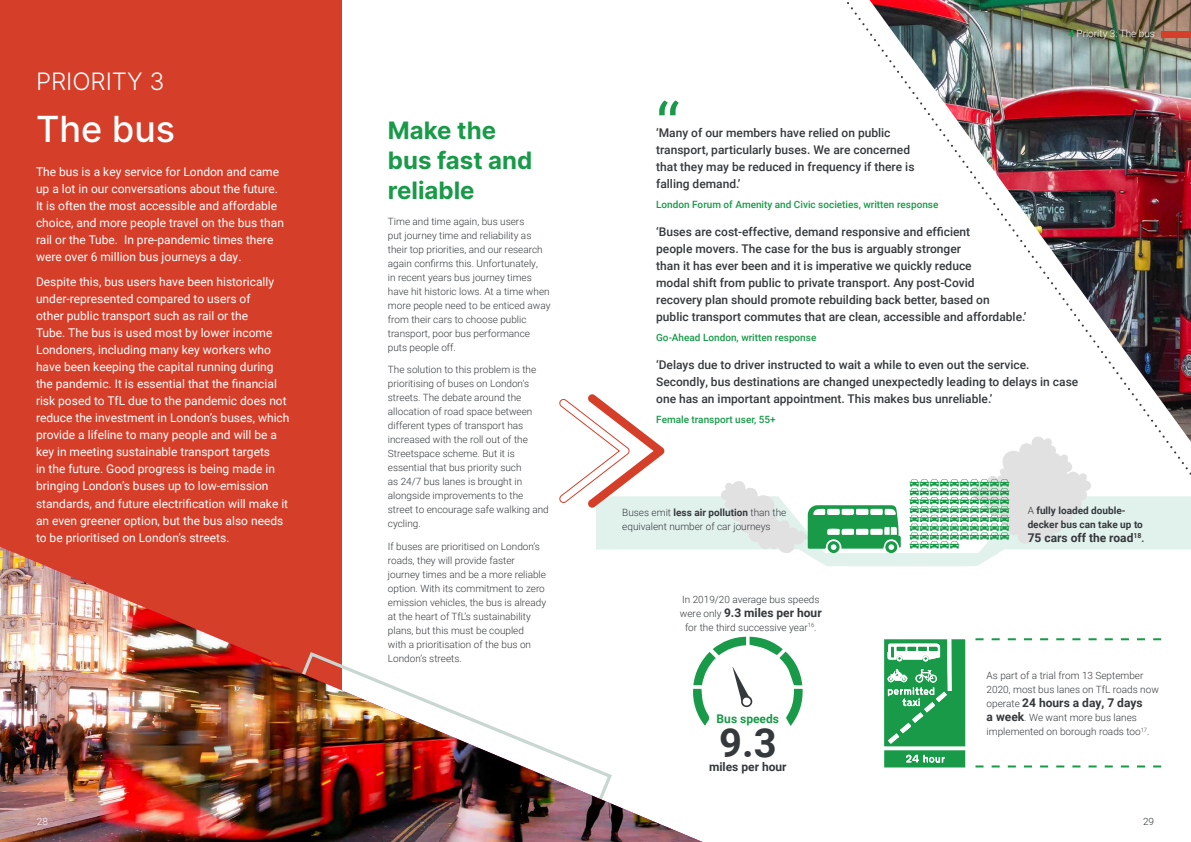
<style>
.page{position:relative;width:1191px;height:842px;background:#fff}
.page>*{position:absolute;margin:0;border:0;box-sizing:border-box;transform-origin:0 0}
.t1{font:500 60px "Inter";color:#189a48}
.t2{font:700 40px "Roboto";color:#36393c}
.t3{font:500 36px "Inter";color:#fff}
.t4{font:700 24px/30px "Inter";color:#189a48}
.t5{font:300 24px "Inter";color:#fff}
.t6{font:12px/17px "Roboto";color:#fff}
.t7{font:500 12px/17px "Roboto";color:#36393c}
.t8{font:700 12px "Roboto";color:#36393c}
.t9{font:700 12px "Roboto";color:#189a48}
.t10{font:300 10px/14px "Roboto";color:#36393c}
.t11{font:500 10px "Roboto";color:#189a48}
.t12{font:700 10px/14px "Roboto";color:#36393c}
.t13{font:300 10px "Roboto";color:#fff}
.s1{font-weight:700;color:#189a48}
.s2{font-weight:700}
.s3{font-weight:300}
.s4{font-size:10px}
.s5{font-weight:300;font-size:10px}
.s6{font-weight:700;font-size:12px}
</style>
<div class="page">
<div style="left:0;top:0;width:342px;height:842px;background:#d53e29"></div>
<svg style="left:702px;top:637px;width:101px;height:89px"></svg>
<svg style="left:884px;top:639px;width:81px;height:128px;background:#48ae6e"></svg>
<svg style="left:975px;top:638px;width:186px;height:2px"></svg>
<svg style="left:975px;top:765px;width:186px;height:2px"></svg>
<img style="left:847px;top:0;width:344px;height:394px">
<svg style="left:559px;top:394px;width:632px;height:172px"></svg>
<img style="left:0;top:547px;width:702px;height:295px">
<h3 class="t5" style="left:36px;top:64px;width:130px">PRIORITY 3</h3>
<h3 class="t3" style="left:36px;top:103px;width:140px">The bus</h3>
<p class="t6" style="left:36px;top:163px;width:249px">The bus is a key service for London and came up a lot in our conversations about the future.<br>It is often the most accessible and affordable choice, and more people travel on the bus than rail or the Tube. In pre-pandemic times there were over 6 million bus journeys a day.</p>
<p class="t6" style="left:36px;top:273px;width:255px">Despite this, bus users have been historically under-represented compared to users of<br>other public transport such as rail or the<br>Tube. The bus is used most by lower income Londoners, including many key workers who have been keeping the capital running during the pandemic. It is essential that the financial risk posed to TfL due to the pandemic does not reduce the investment in London’s buses, which provide a lifeline to many people and will be a key in meeting sustainable transport targets<br>in the future. Good progress is being made in bringing London’s buses up to low-emission standards, and future electrification will make it an even greener option, but the bus also needs to be prioritised on London’s streets.</p>
<h3 class="t4" style="left:388px;top:115px;width:146px">Make the bus fast and reliable</h3>
<p class="t10" style="left:388px;top:214px;width:164px">Time and time again, bus users<br>put journey time and reliability as their top priorities, and our research again confirms this. Unfortunately,<br>in recent years bus journey times have hit historic lows. At a time when more people need to be enticed away from their cars to choose public transport, poor bus performance puts people off.</p>
<p class="t10" style="left:388px;top:362px;width:162px">The solution to this problem is the prioritising of buses on London’s streets. The debate around the allocation of road space between different types of transport has increased with the roll out of the<br>Streetspace scheme. But it is essential that bus priority such<br>as 24/7 bus lanes is brought in alongside improvements to the street to encourage safe walking and cycling.</p>
<p class="t10" style="left:388px;top:539px;width:160px">If buses are prioritised on London’s roads, they will provide faster journey times and be a more reliable option. With its commitment to zero emission vehicles, the bus is already at the heart of TfL’s sustainability plans, but this must be coupled<br>with a prioritisation of the bus on London’s streets.</p>
<h1 class="t1" style="left:656px;top:80px;width:25px">“</h1>
<p class="t13" style="left:1068px;top:27px;width:88px"><span class="s1">4</span> Priority 3: The bus</p>
<p class="t7" style="left:656px;top:124px;width:260px">‘Many of our members have relied on public transport, particularly buses. We are concerned that they may be reduced in frequency if there is falling demand.’</p>
<p class="t11" style="left:656px;top:197px;width:284px">London Forum of Amenity and Civic societies, written response</p>
<p class="t7" style="left:656px;top:223px;width:372px">‘Buses are cost-effective, demand responsive and efficient<br>people movers. The case for the bus is arguably stronger<br>than it has ever been and it is imperative we quickly reduce<br>modal shift from public to private transport. Any post-Covid<br>recovery plan should promote rebuilding back better, based on<br>public transport commutes that are clean, accessible and affordable.’</p>
<p class="t11" style="left:656px;top:330px;width:162px">Go-Ahead London, written response</p>
<p class="t7" style="left:656px;top:356px;width:423px">‘Delays due to driver instructed to wait a while to even out the service.<br>Secondly, bus destinations are changed unexpectedly leading to delays in case one has an important appointment. This makes bus unreliable.’</p>
<p class="t11" style="left:656px;top:412px;width:121px">Female transport user, 55+</p>
<p class="t10" style="left:622px;top:505px;width:165px">Buses emit <span class="s2">less air pollution</span> than the equivalent number of car journeys</p>
<p class="t12" style="left:1027px;top:503px;width:117px"><span class="s3">A</span> fully loaded double&shy;decker bus can take up to</p>
<p class="t8" style="left:1027px;top:529px;width:118px">75 cars off the road<sup>18</sup><span class="s4">.</span></p>
<p class="t10" style="left:682px;top:592px;width:139px">In 2019/20 average bus speeds</p>
<p class="t8" style="left:680px;top:604px;width:143px"><span class="s5">were only</span> 9.3 miles per hour</p>
<p class="t10" style="left:685px;top:620px;width:133px">for the third successive year<sup>16</sup>.</p>
<p class="t9" style="left:716px;top:710px;width:64px">Bus speeds</p>
<h2 class="t2" style="left:719px;top:714px;width:59px">9.3</h2>
<p class="t8" style="left:709px;top:758px;width:79px">miles per hour</p>
<p class="t10" style="left:986px;top:668px;width:174px">As part of a trial from 13 September<br>2020, most bus lanes on TfL roads now</p>
<p class="t8" style="left:986px;top:694px;width:157px"><span class="s5">operate</span> 24 hours a day, 7 days</p>
<p class="t10" style="left:986px;top:710px;width:164px"><span class="s6">a week</span>. We want more bus lanes implemented on borough roads too<sup>17</sup>.</p>
<p class="t13" style="left:37px;top:814px;width:13px">28</p>
<p class="t10" style="left:1143px;top:814px;width:13px">29</p>
</div>
